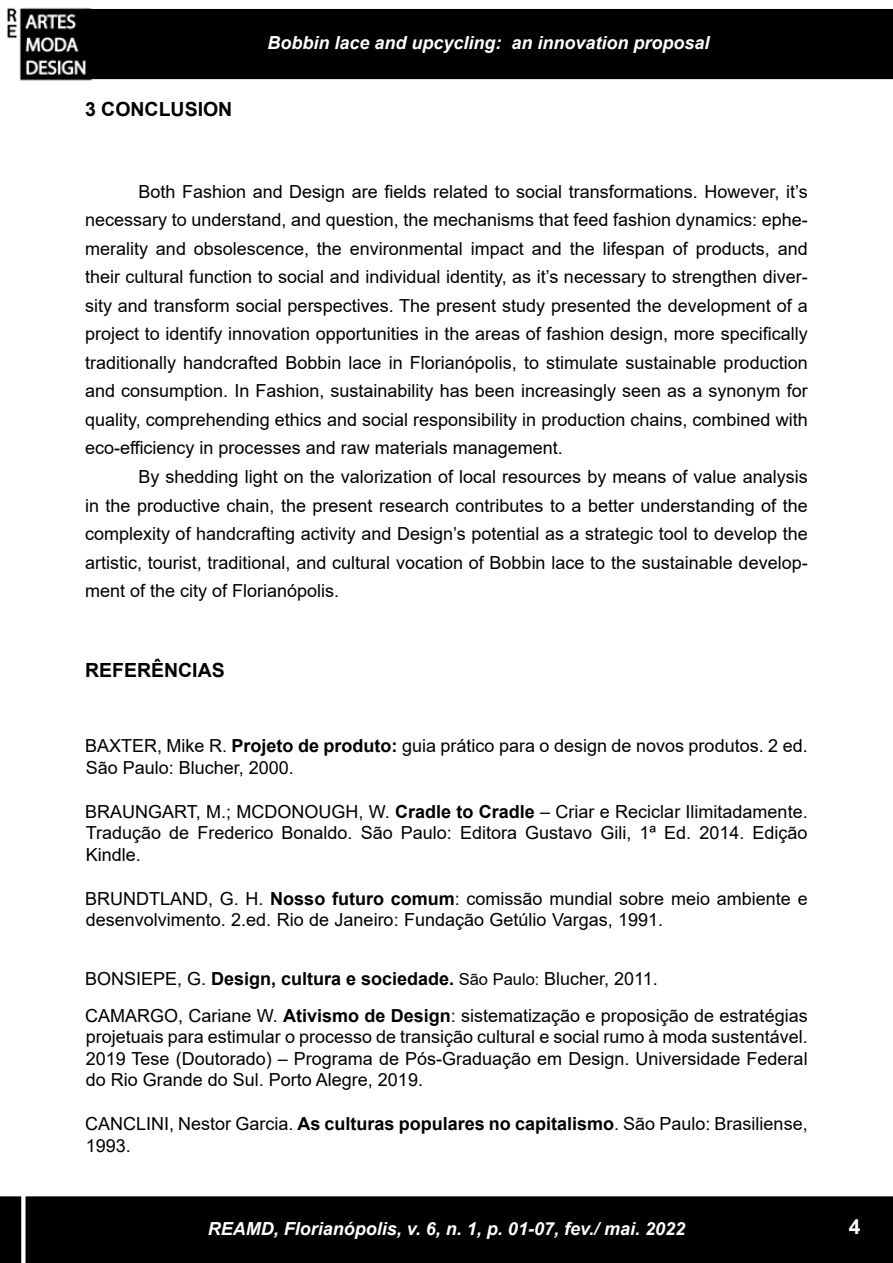
<style>
.page{position:relative;width:893px;height:1263px;background:#fff}
.page>*{position:absolute;margin:0;border:0;box-sizing:border-box;transform-origin:0 0}
.t1{font:700 21px "Arial";color:#fff}
.t2{font:700 19.5px "Arial";color:#000}
.t3{font:18px/28.5px "Arial";color:#000;text-align:justify}
.t4{font:italic 700 18px "Arial";color:#fff}
.s1{font-weight:700}
.s2{font-size:16.5px}
</style>
<div class="page">
<div style="left:85px;top:10px;width:807px;height:68px;background:#000"></div>
<div style="left:84px;top:9px;width:809px;height:70px;border:2px solid #000"></div>
<img style="left:7px;top:7px;width:93px;height:74px">
<div style="left:1px;top:1197px;width:891px;height:65px;background:#000"></div>
<div style="left:0;top:1196px;width:893px;height:67px;border:2px solid #000"></div>
<div style="left:21px;top:383px;width:5px;height:880px;background:#fff"></div>
<p class="t2" style="left:85px;top:96px;width:149px">3 CONCLUSION</p>
<p class="t4" style="left:267px;top:30px;width:444px">Bobbin lace and upcycling: an innovation proposal</p>
<p class="t3" style="left:85px;top:177px;width:724px;text-indent:53px">Both Fashion and Design are fields related to social transformations. However, it’s necessary to understand, and question, the mechanisms that feed fashion dynamics: ephe&shy;merality and obsolescence, the environmental impact and the lifespan of products, and their cultural function to social and individual identity, as it’s necessary to strengthen diver&shy;sity and transform social perspectives. The present study presented the development of a project to identify innovation opportunities in the areas of fashion design, more specifically traditionally handcrafted Bobbin lace in Florianópolis, to stimulate sustainable production and consumption. In Fashion, sustainability has been increasingly seen as a synonym for quality, comprehending ethics and social responsibility in production chains, combined with eco-efficiency in processes and raw materials management.</p>
<p class="t3" style="left:85px;top:463px;width:724px;text-indent:53px">By shedding light on the valorization of local resources by means of value analysis in the productive chain, the present research contributes to a better understanding of the complexity of handcrafting activity and Design’s potential as a strategic tool to develop the artistic, tourist, traditional, and cultural vocation of Bobbin lace to the sustainable develop&shy;ment of the city of Florianópolis.</p>
<p class="t2" style="left:85px;top:657px;width:141px">REFERÊNCIAS</p>
<p class="t3" style="left:85px;top:735px;width:724px;line-height:21.6px">BAXTER, Mike R. <span class="s1">Projeto de produto:</span> guia prático para o design de novos produtos. 2 ed.<br>São Paulo: Blucher, 2000.</p>
<p class="t3" style="left:85px;top:800px;width:724px;line-height:21.6px">BRAUNGART, M.; MCDONOUGH, W. <span class="s1">Cradle to Cradle</span> – Criar e Reciclar Ilimitadamente.<br>Tradução de Frederico Bonaldo. São Paulo: Editora Gustavo Gili, 1ª Ed. 2014. Edição Kindle.</p>
<p class="t3" style="left:85px;top:887px;width:724px;line-height:21.6px">BRUNDTLAND, G. H. <span class="s1">Nosso futuro comum</span>: comissão mundial sobre meio ambiente e desenvolvimento. 2.ed. Rio de Janeiro: Fundação Getúlio Vargas, 1991.</p>
<p class="t3" style="left:85px;top:960px;width:724px;line-height:36.6px">BONSIEPE, G. <span class="s1">Design, cultura e sociedade.</span> <span class="s2">São Paulo:</span> Blucher, 2011.<br>CAMARGO, Cariane W. <span class="s1">Ativismo de Design</span>: sistematização e proposição de estratégias</p>
<p class="t3" style="left:86px;top:1026px;width:723px;line-height:21.6px">projetuais para estimular o processo de transição cultural e social rumo à moda sustentável.<br>2019 Tese (Doutorado) – Programa de Pós-Graduação em Design. Universidade Federal do Rio Grande do Sul. Porto Alegre, 2019.</p>
<p class="t3" style="left:85px;top:1113px;width:724px;line-height:21.6px">CANCLINI, Nestor Garcia. <span class="s1">As culturas populares no capitalismo</span>. São Paulo: Brasiliense,<br>1993.</p>
<p class="t4" style="left:208px;top:1217px;width:479px">REAMD, Florianópolis, v. 6, n. 1, p. 01-07, fev./ mai. 2022</p>
<p class="t1" style="left:849px;top:1211px;width:13px">4</p>
</div>
